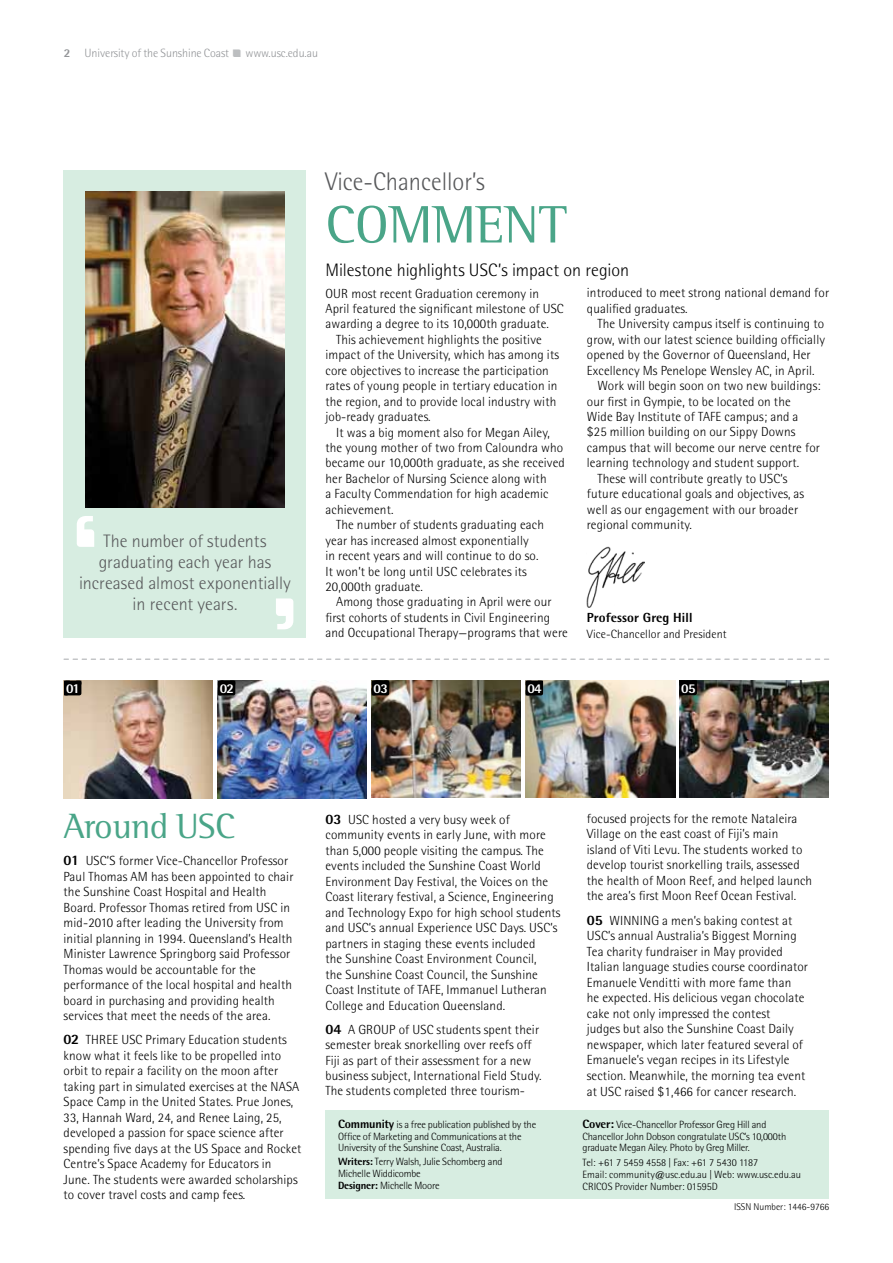
<style>
.page{position:relative;width:893px;height:1263px;background:#fff}
.page>*{position:absolute;margin:0;border:0;box-sizing:border-box;transform-origin:0 0}
.t1{font:54px "Rotis Semi Serif";letter-spacing:-.01em;color:#4aa588}
.t2{font:36px "Rotis Semi Serif";letter-spacing:-.015em;color:#4aa588}
.t3{font:300 25.5px "Rotis Semi Sans";color:#58595b;scale:.96 1}
.t4{font:300 18px/21px "Rotis Semi Sans";color:#58595b;text-align:center}
.t5{font:300 18px "Rotis Semi Sans";color:#000}
.t6{font:800 13.5px "Rotis Semi Sans";letter-spacing:-.05em;color:#fff}
.t7{font:300 13.2px/15.5px "Rotis Semi Sans";letter-spacing:.01em;color:#000}
.t8{font:800 13.2px "Rotis Semi Sans";letter-spacing:.01em;color:#000}
.t9{font:300 12px "Rotis Semi Sans";letter-spacing:-.005em;color:#939598}
.t10{font:300 12px "Rotis Semi Sans";letter-spacing:.01em;color:#000}
.t11{font:300 10.5px/11.7px "Rotis Semi Sans";letter-spacing:-.015em;color:#000}
.t12{font:300 9.75px "Rotis Semi Sans";color:#000}
.s1{font-weight:800}
.s2{font-family:"mysteryobject";font-weight:400;color:#bcbec0}
.s3{font-weight:800;font-size:14.4px}
.s4{font-weight:800;font-size:12px}
</style>
<div class="page">
<div style="left:64px;top:171px;width:242px;height:467px;background:#d7ede1"></div>
<div style="left:325px;top:1110px;width:504px;height:89px;background:#d7ede1"></div>
<img style="left:85px;top:191px;width:200px;height:316px">
<svg style="left:77px;top:516px;width:17px;height:31px"></svg>
<svg style="left:276px;top:598px;width:17px;height:31px"></svg>
<img style="left:587px;top:547px;width:57px;height:60px">
<svg style="left:64px;top:659px;width:765px;height:1px"></svg>
<img style="left:64px;top:681px;width:149px;height:117px">
<img style="left:218px;top:681px;width:149px;height:117px">
<img style="left:679px;top:680px;width:149px;height:118px">
<img style="left:372px;top:680px;width:149px;height:118px">
<img style="left:526px;top:680px;width:149px;height:118px">
<div style="left:64px;top:681px;width:17px;height:14px;background:#000;border-radius:2px"></div>
<div style="left:218px;top:681px;width:17px;height:14px;background:#000;border-radius:2px"></div>
<div style="left:372px;top:681px;width:17px;height:14px;background:#000;border-radius:2px"></div>
<div style="left:526px;top:681px;width:17px;height:14px;background:#000;border-radius:2px"></div>
<div style="left:679px;top:680px;width:18px;height:15px;background:#000;border-radius:2px"></div>
<p class="t9" style="left:64px;top:46px;width:256px"><span class="s1">2</span> University of the Sunshine Coast <span class="s2">•</span> www.usc.edu.au</p>
<h3 class="t4" style="left:79px;top:530px;width:213px">The number of students graduating each year has increased almost exponentially in recent years.</h3>
<h3 class="t3" style="left:325px;top:166px;width:168px">Vice-Chancellor’s</h3>
<h1 class="t1" style="left:325px;top:193px;width:244px">COMMENT</h1>
<h3 class="t5" style="left:325px;top:259px;width:305px">Milestone highlights USC’s impact on region</h3>
<p class="t7" style="left:325px;top:285px;width:215px">OUR most recent Graduation ceremony in</p>
<p class="t7" style="left:325px;top:301px;width:240px">April featured the significant milestone of USC</p>
<p class="t7" style="left:325px;top:316px;width:225px">awarding a degree to its 10,000th graduate.</p>
<p class="t7" style="left:336px;top:332px;width:207px">This achievement highlights the positive</p>
<p class="t7" style="left:325px;top:347px;width:235px">impact of the University, which has among its</p>
<p class="t7" style="left:325px;top:363px;width:225px">core objectives to increase the participation</p>
<p class="t7" style="left:325px;top:378px;width:233px">rates of young people in tertiary education in</p>
<p class="t7" style="left:325px;top:393px;width:232px">the region, and to provide local industry with</p>
<p class="t7" style="left:325px;top:409px;width:107px">job-ready graduates.</p>
<p class="t7" style="left:336px;top:424px;width:215px">It was a big moment also for Megan Ailey,</p>
<p class="t7" style="left:325px;top:440px;width:239px">the young mother of two from Caloundra who</p>
<p class="t7" style="left:325px;top:455px;width:241px">became our 10,000th graduate, as she received</p>
<p class="t7" style="left:325px;top:471px;width:223px">her Bachelor of Nursing Science along with</p>
<p class="t7" style="left:325px;top:486px;width:225px">a Faculty Commendation for high academic</p>
<p class="t7" style="left:325px;top:502px;width:70px">achievement.</p>
<p class="t7" style="left:336px;top:517px;width:209px">The number of students graduating each</p>
<p class="t7" style="left:325px;top:532px;width:205px">year has increased almost exponentially</p>
<p class="t7" style="left:325px;top:548px;width:214px">in recent years and will continue to do so.</p>
<p class="t7" style="left:325px;top:563px;width:203px">It won’t be long until USC celebrates its</p>
<p class="t7" style="left:325px;top:579px;width:99px">20,000th graduate.</p>
<p class="t7" style="left:336px;top:594px;width:217px">Among those graduating in April were our</p>
<p class="t7" style="left:325px;top:610px;width:226px">first cohorts of students in Civil Engineering</p>
<p class="t7" style="left:325px;top:625px;width:244px">and Occupational Therapy—programs that were</p>
<p class="t7" style="left:587px;top:285px;width:244px">introduced to meet strong national demand for qualified graduates.</p>
<p class="t7" style="left:597px;top:316px;width:228px">The University campus itself is continuing to</p>
<p class="t7" style="left:587px;top:332px;width:240px">grow, with our latest science building officially</p>
<p class="t7" style="left:587px;top:347px;width:225px">opened by the Governor of Queensland, Her</p>
<p class="t7" style="left:587px;top:362px;width:229px">Excellency Ms Penelope Wensley AC, in April.</p>
<p class="t7" style="left:597px;top:378px;width:225px">Work will begin soon on two new buildings:</p>
<p class="t7" style="left:587px;top:393px;width:205px">our first in Gympie, to be located on the</p>
<p class="t7" style="left:587px;top:409px;width:213px">Wide Bay Institute of TAFE campus; and a</p>
<p class="t7" style="left:587px;top:424px;width:210px">$25 million building on our Sippy Downs</p>
<p class="t7" style="left:587px;top:440px;width:235px">campus that will become our nerve centre for</p>
<p class="t7" style="left:587px;top:455px;width:214px">learning technology and student support.</p>
<p class="t7" style="left:597px;top:471px;width:191px">These will contribute greatly to USC’s</p>
<p class="t7" style="left:587px;top:486px;width:219px">future educational goals and objectives, as</p>
<p class="t7" style="left:587px;top:501px;width:213px">well as our engagement with our broader</p>
<p class="t7" style="left:587px;top:517px;width:106px">regional community.</p>
<p class="t8" style="left:587px;top:610px;width:107px">Professor Greg Hill</p>
<p class="t10" style="left:587px;top:627px;width:141px">Vice-Chancellor and President</p>
<p class="t6" style="left:66px;top:679px;width:15px">01</p>
<p class="t6" style="left:220px;top:679px;width:16px">02</p>
<p class="t6" style="left:373px;top:679px;width:16px">03</p>
<p class="t6" style="left:527px;top:679px;width:16px">04</p>
<p class="t6" style="left:681px;top:679px;width:16px">05</p>
<h2 class="t2" style="left:64px;top:805px;width:173px">Around USC</h2>
<p class="t7" style="left:64px;top:853px;width:231px"><span class="s3">01</span> USC’s former Vice-Chancellor Professor Paul Thomas AM has been appointed to chair the Sunshine Coast Hospital and Health Board. Professor Thomas retired from USC in mid-2010 after leading the University from initial planning in 1994. Queensland’s Health Minister Lawrence Springborg said Professor Thomas would be accountable for the performance of the local hospital and health board in purchasing and providing health services that meet the needs of the area.</p>
<p class="t7" style="left:64px;top:1032px;width:35px"><span class="s3">02</span> Three</p>
<p class="t7" style="left:64px;top:1032px;width:239px;text-indent:58px">USC Primary Education students know what it feels like to be propelled into orbit to repair a facility on the moon after taking part in simulated exercises at the NASA Space Camp in the United States. Prue Jones, 33, Hannah Ward, 24, and Renee Laing, 25, developed a passion for space science after spending five days at the US Space and Rocket Centre’s Space Academy for Educators in<br>June. The students were awarded scholarships to cover travel costs and camp fees.</p>
<p class="t7" style="left:325px;top:812px;width:237px"><span class="s3">03</span> USC hosted a very busy week of community events in early June, with more than 5,000 people visiting the campus. The events included the Sunshine Coast World Environment Day Festival, the Voices on the Coast literary festival, a Science, Engineering and Technology Expo for high school students and USC’s annual Experience USC Days. USC’s partners in staging these events included<br>the Sunshine Coast Environment Council,<br>the Sunshine Coast Council, the Sunshine Coast Institute of TAFE, Immanuel Lutheran College and Education Queensland.</p>
<p class="t7" style="left:325px;top:1021px;width:42px"><span class="s3">04</span> A group</p>
<p class="t7" style="left:325px;top:1021px;width:218px;text-indent:73px">of USC students spent their semester break snorkelling over reefs off Fiji as part of their assessment for a new business subject, International Field Study.<br>The students completed three tourism-</p>
<p class="t11" style="left:338px;top:1118px;width:200px"><span class="s4">Community</span> is a free publication published by the<br>Office of Marketing and Communications at the<br>University of the Sunshine Coast, Australia.</p>
<p class="t11" style="left:338px;top:1156px;width:166px"><span class="s1">Writers:</span> Terry Walsh, Julie Schomberg and<br>Michelle Widdicombe<br><span class="s1">Designer:</span> Michelle Moore</p>
<p class="t7" style="left:587px;top:810px;width:227px">focused projects for the remote Nataleira Village on the east coast of Fiji’s main<br>island of Viti Levu. The students worked to develop tourist snorkelling trails, assessed the health of Moon Reef, and helped launch the area’s first Moon Reef Ocean Festival.</p>
<p class="t7" style="left:587px;top:912px;width:41px"><span class="s3">05</span> Winning</p>
<p class="t7" style="left:587px;top:912px;width:223px;text-indent:75px">a men’s baking contest at USC’s annual Australia’s Biggest Morning Tea charity fundraiser in May provided Italian language studies course coordinator Emanuele Venditti with more fame than<br>he expected. His delicious vegan chocolate cake not only impressed the contest<br>judges but also the Sunshine Coast Daily newspaper, which later featured several of Emanuele’s vegan recipes in its Lifestyle section. Meanwhile, the morning tea event at USC raised $1,466 for cancer research.</p>
<p class="t11" style="left:583px;top:1118px;width:205px"><span class="s4">Cover:</span> Vice-Chancellor Professor Greg Hill and<br>Chancellor John Dobson congratulate USC’s 10,000th graduate Megan Ailey. Photo by Greg Miller.</p>
<p class="t11" style="left:583px;top:1157px;width:220px">Tel: +61 7 5459 4558 | Fax: +61 7 5430 1187<br>Email: community@usc.edu.au | Web: www.usc.edu.au<br>CRICOS Provider Number: 01595D</p>
<p class="t12" style="left:734px;top:1201px;width:97px">ISSN Number: 1446-9766</p>
</div>
